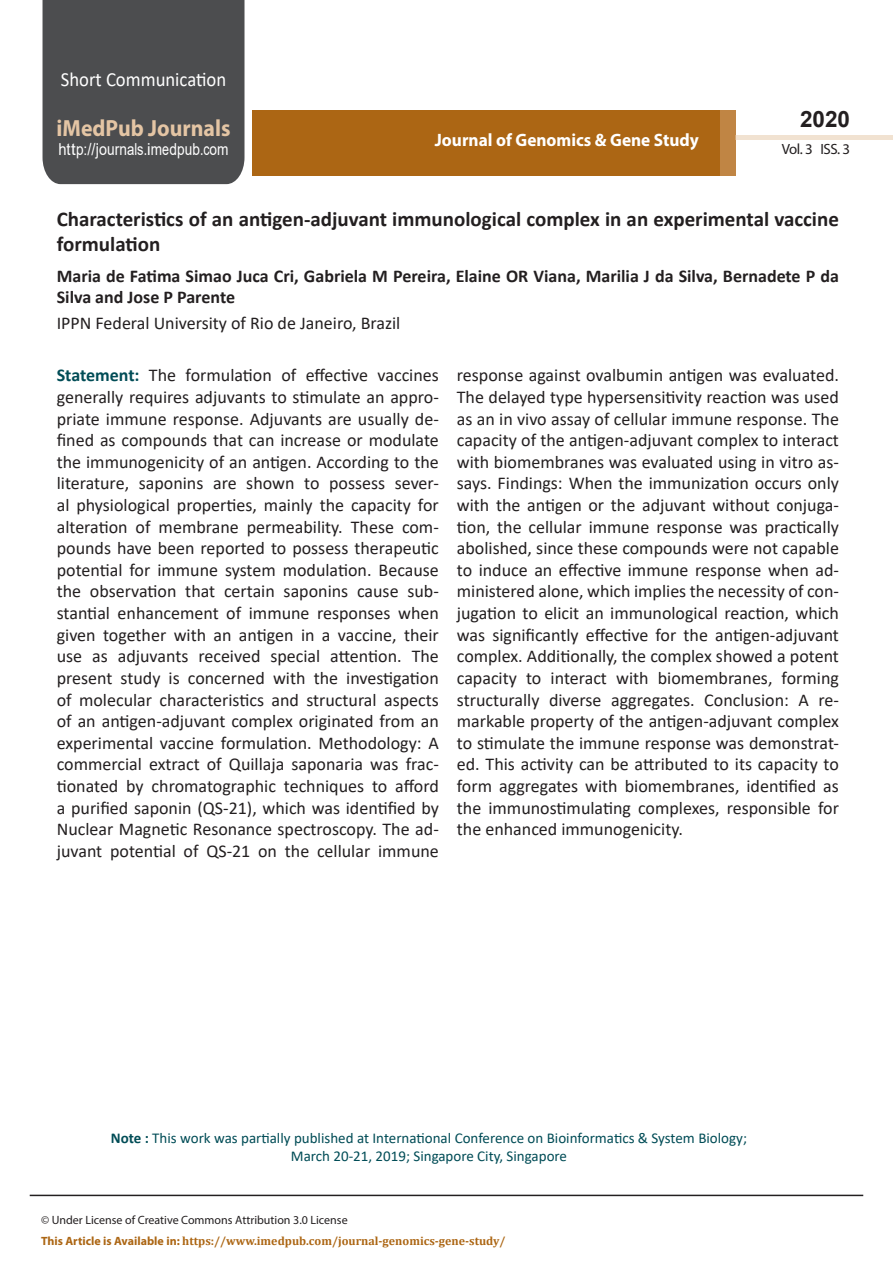
<style>
.page{position:relative;width:893px;height:1263px;background:#fff}
.page>*{position:absolute;margin:0;border:0;box-sizing:border-box;transform-origin:0 0}
.t1{font:700 23.4px "Myriad Pro";color:#e4c5a4;scale:.93 1}
.t2{font:700 22.5px "Arial";color:#231f20}
.t3{font:700 21px/25.2px "Calibri";color:#231f20}
.t4{font:20.1px "Calibri";color:#fff;scale:.93 1}
.t5{font:18px/21.6px "Calibri";color:#231f20;text-align:justify}
.t6{font:700 18px/21.6px "Calibri";color:#231f20}
.t7{font:700 18px "Myriad Pro";color:#fff;scale:.96 1}
.t8{font:16.5px "Arial";letter-spacing:.005em;color:#fff;scale:.89 1}
.t9{font:15px/18px "Calibri";color:#014c56;text-align:center}
.t10{font:14.85px "Myriad Pro";letter-spacing:-.03em;color:#231f20}
.t11{font:700 12px "Cambria";color:#ac6614}
.t12{font:12px "Myriad Pro";color:#231f20}
.s1{font-family:"Calibri"}
.s2{font-weight:700;color:#014c56}
.s3{font-weight:700}
.s4{font-family:"Myriad Pro"}
</style>
<div class="page">
<div style="left:43px;top:0;width:201px;height:184px;background:#4c4d4f"></div>
<div style="left:252px;top:110px;width:469px;height:66px;background:#ac6614"></div>
<div style="left:720px;top:110px;width:16px;height:66px;background:#c08544"></div>
<div style="left:736px;top:135px;width:157px;height:5px;background:#f1e2d1"></div>
<hr style="left:30px;top:1195px;width:833px;height:1px;background:#231f20">
<p class="t4" style="left:61px;top:65px;width:179px">Short Communication</p>
<p class="t1" style="left:57px;top:113px;width:188px">iMedPub Journals</p>
<p class="t8" style="left:58px;top:138px;width:193px">http://journals<span class="s1">.</span>imedpub<span class="s1">.</span>com</p>
<p class="t7" style="left:435px;top:128px;width:277px">Journal of Genomics &amp; Gene Study</p>
<p class="t2" style="left:800px;top:104px;width:52px">2020</p>
<p class="t10" style="left:782px;top:140px;width:70px">Vol. 3 ISS. 3</p>
<p class="t3" style="left:57px;top:206px;width:784px">Characteristics of an antigen-adjuvant immunological complex in an experimental vaccine formulation</p>
<p class="t6" style="left:57px;top:265px;width:784px">Maria de Fatima Simao Juca Cri, Gabriela M Pereira, Elaine OR Viana, Marilia J da Silva, Bernadete P da<br>Silva and Jose P Parente</p>
<p class="t5" style="left:57px;top:312px;width:345px">IPPN Federal University of Rio de Janeiro, Brazil</p>
<p class="t5" style="left:57px;top:364px;width:384px"><span class="s2">Statement:</span> The formulation of effective vaccines generally requires adjuvants to stimulate an appro&shy;priate immune response. Adjuvants are usually de&shy;fined as compounds that can increase or modulate the immunogenicity of an antigen. According to the literature, saponins are shown to possess sever&shy;al physiological properties, mainly the capacity for alteration of membrane permeability. These com&shy;pounds have been reported to possess therapeutic potential for immune system modulation. Because the observation that certain saponins cause sub&shy;stantial enhancement of immune responses when given together with an antigen in a vaccine, their use as adjuvants received special attention. The present study is concerned with the investigation of molecular characteristics and structural aspects of an antigen-adjuvant complex originated from an experimental vaccine formulation. Methodology: A commercial extract of Quillaja saponaria was frac&shy;tionated by chromatographic techniques to afford a purified saponin (QS-21), which was identified by Nuclear Magnetic Resonance spectroscopy. The ad&shy;juvant potential of QS-21 on the cellular immune</p>
<p class="t5" style="left:457px;top:364px;width:384px">response against ovalbumin antigen was evaluated.<br>The delayed type hypersensitivity reaction was used as an in vivo assay of cellular immune response. The capacity of the antigen-adjuvant complex to interact with biomembranes was evaluated using in vitro as&shy;says. Findings: When the immunization occurs only with the antigen or the adjuvant without conjuga&shy;tion, the cellular immune response was practically abolished, since these compounds were not capable to induce an effective immune response when ad&shy;ministered alone, which implies the necessity of con&shy;jugation to elicit an immunological reaction, which was significantly effective for the antigen-adjuvant complex. Additionally, the complex showed a potent capacity to interact with biomembranes, forming structurally diverse aggregates. Conclusion: A re&shy;markable property of the antigen-adjuvant complex to stimulate the immune response was demonstrat&shy;ed. This activity can be attributed to its capacity to form aggregates with biomembranes, identified as the immunostimulating complexes, responsible for the enhanced immunogenicity.</p>
<p class="t9" style="left:111px;top:1129px;width:638px"><span class="s3">Note :</span> This work was partially published at International Conference on Bioinformatics &amp; System Biology;<br>March 20-21, 2019; Singapore City, Singapore</p>
<p class="t12" style="left:41px;top:1213px;width:308px">© Under License of Creative Commons Attribution 3.0 License</p>
<p class="t11" style="left:41px;top:1232px;width:466px"><span class="s4">This Article is Available in:</span> https://www.imedpub.com/journal-genomics-gene-study/</p>
</div>
